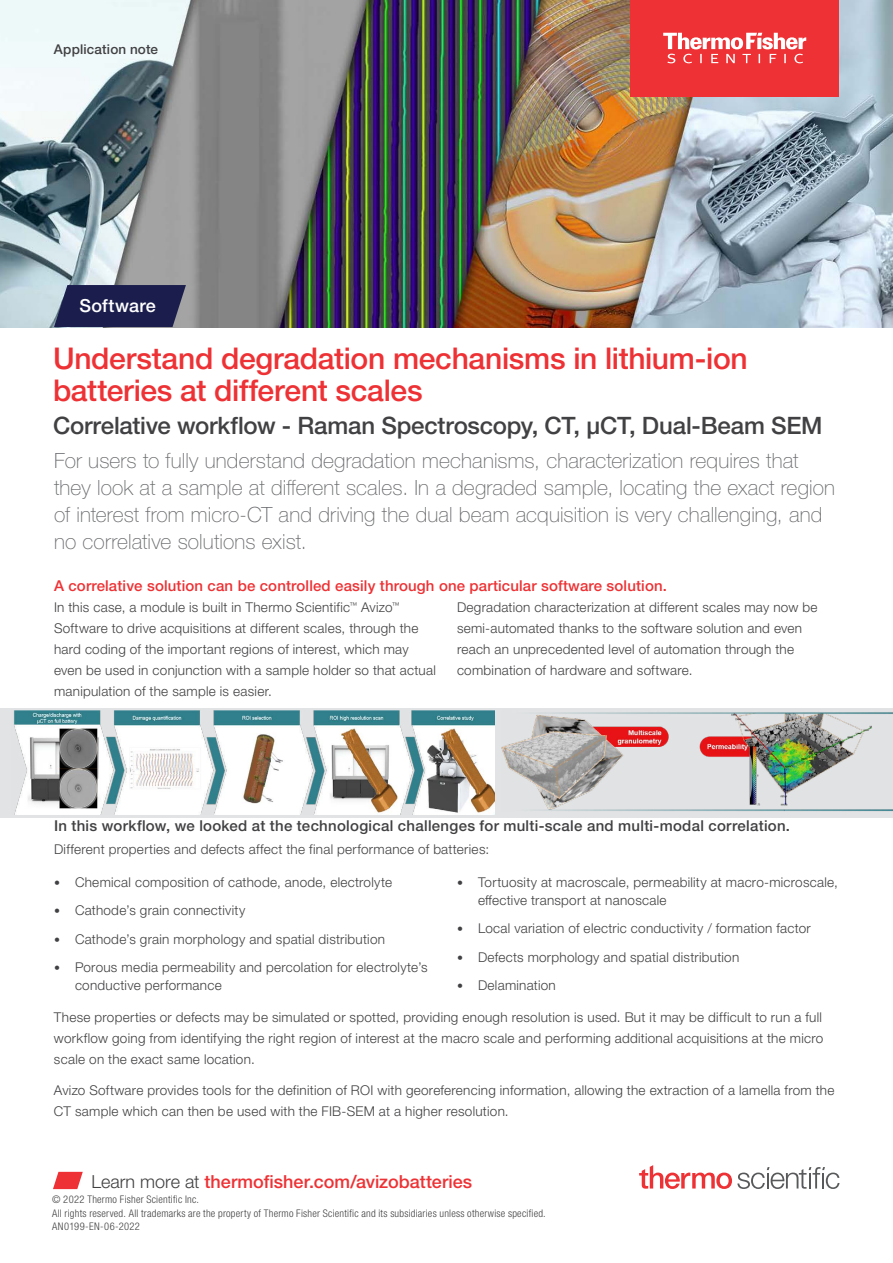
<style>
.page{position:relative;width:893px;height:1263px;background:#fff}
.page>*{position:absolute;margin:0;border:0;box-sizing:border-box;transform-origin:0 0}
.t1{font:500 30px/31.5px "Helvetica Neue LTW1 G";letter-spacing:-.01em;color:#ee3134}
.t2{font:500 24px "Helvetica Neue LTW1 G";letter-spacing:-.01em;color:#414042}
.t3{font:100 21px/27px "Helvetica Neue LTW1 G";letter-spacing:.005em;color:#696a6d}
.t4{font:500 18px "Helvetica Neue LTW1 G";color:#ee3134}
.t5{font:500 18px "Helvetica Neue LTW1 G";letter-spacing:.015em;color:#fff}
.t6{font:500 15px "Helvetica Neue LTW1 G";letter-spacing:.02em;color:#414042}
.t7{font:500 15px "Helvetica Neue LTW1 G";letter-spacing:.01em;color:#ee3134}
.t8{font:300 13.5px/21px "Helvetica Neue LTW1 G";letter-spacing:.02em;color:#414042}
.t9{font:500 13.5px "Helvetica Neue LTW1 G";letter-spacing:.01em;color:#414042}
.t10{font:300 condensed 10.5px/13.5px "Helvetica Neue LTW1 G";letter-spacing:.025em;color:#414042}
.s1{font-size:12px}
.s2{font-weight:300;color:#414042}
</style>
<div class="page">
<img style="left:0;top:0;width:893px;height:327px">
<svg style="left:53px;top:1172px;width:30px;height:17px"></svg>
<svg style="left:54px;top:285px;width:132px;height:42px;background:#2a2e58"></svg>
<div style="left:0;top:708px;width:893px;height:110px;background:#e2e3e4"></div>
<img style="left:14px;top:711px;width:481px;height:103px">
<img style="left:502px;top:712px;width:391px;height:99px">
<svg style="left:639px;top:1165px;width:200px;height:24px"></svg>
<div style="left:630px;top:0;width:209px;height:96px;background:#ee3134"></div>
<svg style="left:663px;top:33px;width:143px;height:30px"></svg>
<p class="t9" style="left:54px;top:41px;width:106px">Application note</p>
<h3 class="t5" style="left:80px;top:295px;width:78px">Software</h3>
<h1 class="t1" style="left:53px;top:343px;width:696px">Understand degradation mechanisms in lithium-ion batteries at different scales</h1>
<h2 class="t2" style="left:53px;top:411px;width:771px">Correlative workflow - Raman Spectroscopy, CT, µCT, Dual-Beam SEM</h2>
<p class="t3" style="left:54px;top:447px;width:783px">For users to fully understand degradation mechanisms, characterization requires that they look at a sample at different scales. In a degraded sample, locating the exact region of interest from micro-CT and driving the dual beam acquisition is very challenging, and no correlative solutions exist.</p>
<p class="t7" style="left:54px;top:577px;width:614px">A correlative solution can be controlled easily through one particular software solution.</p>
<p class="t8" style="left:54px;top:597px;width:383px">In this case, a module is built in Thermo Scientific<sup>™</sup> Avizo<sup>™ </sup>Software to drive acquisitions at different scales, through the hard coding of the important regions of interest, which may even be used in conjunction with a sample holder so that actual manipulation of the sample is easier.</p>
<p class="t8" style="left:457px;top:597px;width:362px">Degradation characterization at different scales may now be semi-automated thanks to the software solution and even reach an unprecedented level of automation through the combination of hardware and software.</p>
<p class="t6" style="left:54px;top:816px;width:738px">In this workflow, we looked at the technological challenges for multi-scale and multi-modal correlation.</p>
<p class="t8" style="left:54px;top:838px;width:437px">Different properties and defects affect the final performance of batteries:</p>
<p class="t8" style="left:54px;top:871px;width:340px"><span class="s1">•</span> Chemical composition of cathode, anode, electrolyte</p>
<p class="t8" style="left:54px;top:900px;width:193px"><span class="s1">•</span> Cathode’s grain connectivity</p>
<p class="t8" style="left:54px;top:928px;width:333px"><span class="s1">•</span> Cathode’s grain morphology and spatial distribution</p>
<p class="t8" style="left:75px;top:958px;width:354px;line-height:18px;text-indent:-21px"><span class="s1">•</span> Porous media permeability and percolation for electrolyte’s conductive performance</p>
<p class="t8" style="left:54px;top:1006px;width:771px;text-align:justify">These properties or defects may be simulated or spotted, providing enough resolution is used. But it may be difficult to run a full workflow going from identifying the right region of interest at the macro scale and performing additional acquisitions at the micro scale on the exact same location.</p>
<p class="t8" style="left:54px;top:1080px;width:782px">Avizo Software provides tools for the definition of ROI with georeferencing information, allowing the extraction of a lamella from the<br>CT sample which can then be used with the FIB-SEM at a higher resolution.</p>
<p class="t8" style="left:478px;top:873px;width:361px;line-height:18px;text-indent:-21px"><span class="s1">•</span> Tortuosity at macroscale, permeability at macro-microscale, effective transport at nanoscale</p>
<p class="t8" style="left:457px;top:918px;width:355px"><span class="s1">•</span> Local variation of electric conductivity / formation factor</p>
<p class="t8" style="left:457px;top:946px;width:284px"><span class="s1">•</span> Defects morphology and spatial distribution</p>
<p class="t8" style="left:457px;top:975px;width:100px"><span class="s1">•</span> Delamination</p>
<h3 class="t4" style="left:92px;top:1171px;width:382px"><span class="s2">Learn more at</span> thermofisher.com/avizobatteries</h3>
<p class="t10" style="left:52px;top:1193px;width:495px">© 2022 Thermo Fisher Scientific Inc.<br>All rights reserved. All trademarks are the property of Thermo Fisher Scientific and its subsidiaries unless otherwise specified.<br>AN0199-EN-06-2022</p>
</div>
